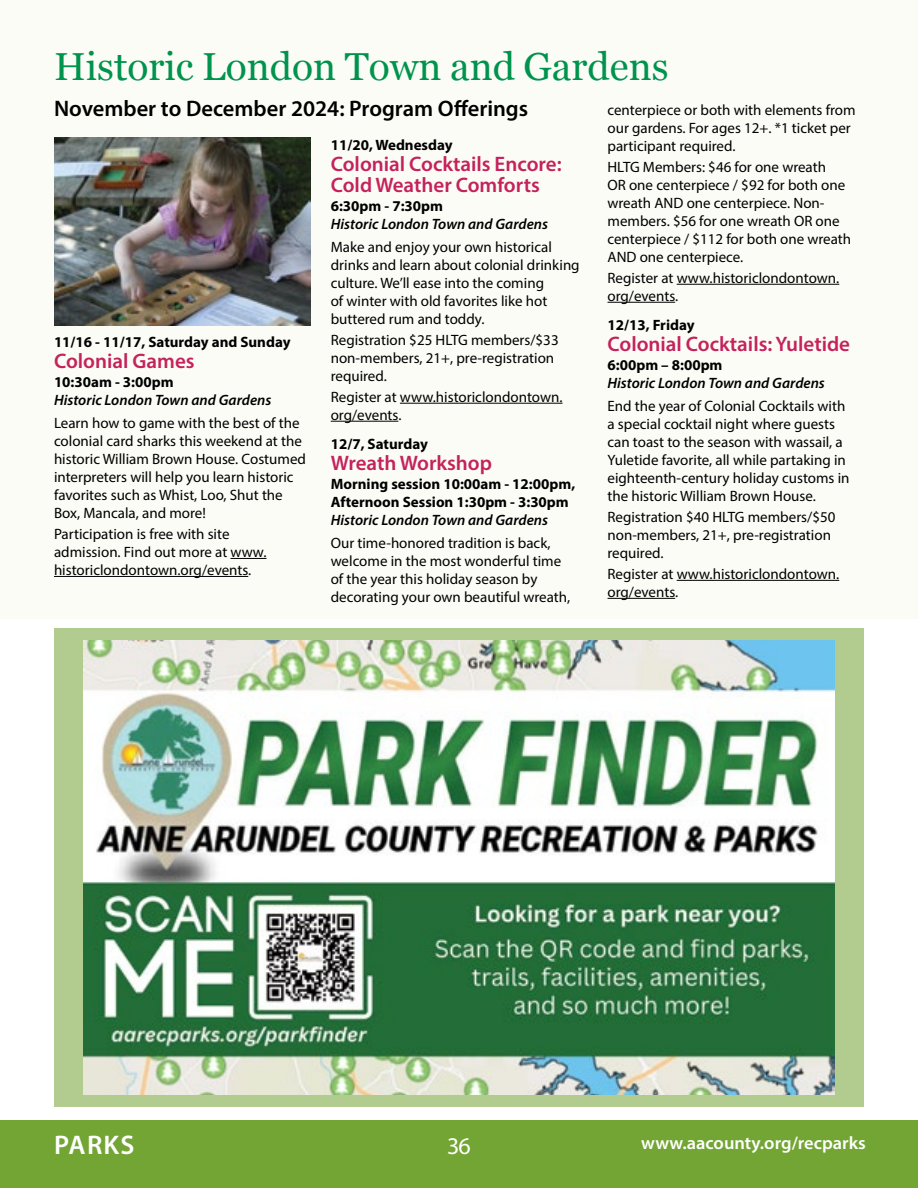
<style>
.page{position:relative;width:918px;height:1188px;background:#fff}
.page>*{position:absolute;margin:0;border:0;box-sizing:border-box;transform-origin:0 0}
.t1{font:39px "Georgia";color:#00934d}
.a_Body_Text_10_pt{font:600 27px "Myriad Pro";letter-spacing:.045em;color:#fff}
.a_Body_Text_10_pt-2{font:24px "Myriad Pro";color:#fff}
.t2{font:600 22.5px "Myriad Pro";color:#000}
.a_Park_Event{font:600 21px/21px "Myriad Pro";color:#c5225c}
.x_Footer_url{font:600 18px "Myriad Pro";color:#fff}
.a_Parks_text{font:15px/18px "Myriad Pro";color:#000}
.a_Park_Location{font:italic 600 15px "Myriad Pro";color:#000}
.a_Park_time{font:700 15px/18px "Myriad Pro";color:#000}
.a_Parks_date{font:700 15px "Myriad Pro";color:#000}
</style>
<div class="page">
<div style="left:0;top:0;width:918px;height:619px;background:#fbfcf6"></div>
<div style="left:54px;top:628px;width:810px;height:479px;background:#b2cb8e"></div>
<hr style="left:230px;top:558px;width:36px;height:1px;background:#000">
<hr style="left:54px;top:576px;width:194px;height:1px;background:#000">
<hr style="left:400px;top:403px;width:163px;height:1px;background:#000">
<hr style="left:331px;top:421px;width:67px;height:1px;background:#000">
<hr style="left:677px;top:284px;width:162px;height:1px;background:#000">
<hr style="left:608px;top:302px;width:67px;height:1px;background:#000">
<hr style="left:677px;top:580px;width:162px;height:1px;background:#000">
<hr style="left:608px;top:598px;width:67px;height:1px;background:#000">
<img style="left:54px;top:138px;width:256px;height:187px">
<img style="left:83px;top:641px;width:752px;height:454px">
<div style="left:0;top:1120px;width:918px;height:68px;background:#73a534"></div>
<p class="t1" style="left:54px;top:39px;width:616px">Historic London Town and Gardens</p>
<p class="t2" style="left:54px;top:95px;width:476px">November to December 2024: Program Offerings</p>
<p class="a_Parks_text" style="left:608px;top:100px;width:250px">centerpiece or both with elements from our gardens. For ages 12+. *1 ticket per participant required.</p>
<p class="a_Parks_text" style="left:608px;top:157px;width:245px">HLTG Members: $46 for one wreath<br>OR one centerpiece / $92 for both one wreath AND one centerpiece. Non&shy;members. $56 for one wreath OR one centerpiece / $112 for both one wreath<br>AND one centerpiece.</p>
<p class="a_Parks_text" style="left:608px;top:268px;width:233px">Register at www.historiclondontown. org/events.</p>
<p class="a_Parks_date" style="left:608px;top:315px;width:89px">12/13, Friday</p>
<p class="a_Park_Event" style="left:608px;top:333px;width:244px">Colonial Cocktails: Yuletide</p>
<p class="a_Park_time" style="left:608px;top:356px;width:117px">6:00pm – 8:00pm</p>
<p class="a_Park_Location" style="left:608px;top:374px;width:219px">Historic London Town and Gardens</p>
<p class="a_Parks_text" style="left:608px;top:397px;width:244px">End the year of Colonial Cocktails with a special cocktail night where guests can toast to the season with wassail, a Yuletide favorite, all while partaking in eighteenth-century holiday customs in the historic William Brown House.</p>
<p class="a_Parks_text" style="left:608px;top:508px;width:229px">Registration $40 HLTG members/$50 non-members, 21+, pre-registration required.</p>
<p class="a_Parks_text" style="left:608px;top:565px;width:233px">Register at www.historiclondontown. org/events.</p>
<p class="a_Parks_date" style="left:331px;top:135px;width:123px">11/20, Wednesday</p>
<p class="a_Park_Event" style="left:331px;top:153px;width:232px">Colonial Cocktails Encore:<br>Cold Weather Comforts</p>
<p class="a_Park_time" style="left:331px;top:197px;width:114px">6:30pm - 7:30pm</p>
<p class="a_Park_Location" style="left:331px;top:215px;width:219px">Historic London Town and Gardens</p>
<p class="a_Parks_text" style="left:331px;top:237px;width:250px">Make and enjoy your own historical drinks and learn about colonial drinking culture. We’ll ease into the coming<br>of winter with old favorites like hot buttered rum and toddy.</p>
<p class="a_Parks_text" style="left:331px;top:330px;width:229px">Registration $25 HLTG members/$33 non-members, 21+, pre-registration required.</p>
<p class="a_Parks_text" style="left:331px;top:387px;width:233px">Register at www.historiclondontown. org/events.</p>
<p class="a_Parks_date" style="left:331px;top:434px;width:99px">12/7, Saturday</p>
<p class="a_Park_Event" style="left:331px;top:452px;width:163px">Wreath Workshop</p>
<p class="a_Park_time" style="left:331px;top:475px;width:246px">Morning session 10:00am - 12:00pm,<br>Afternoon Session 1:30pm - 3:30pm</p>
<p class="a_Park_Location" style="left:331px;top:511px;width:219px">Historic London Town and Gardens</p>
<p class="a_Parks_text" style="left:331px;top:534px;width:241px">Our time-honored tradition is back, welcome in the most wonderful time of the year this holiday season by decorating your own beautiful wreath,</p>
<p class="a_Parks_date" style="left:54px;top:332px;width:238px">11/16 - 11/17, Saturday and Sunday</p>
<p class="a_Park_Event" style="left:54px;top:350px;width:142px">Colonial Games</p>
<p class="a_Park_time" style="left:54px;top:373px;width:121px">10:30am - 3:00pm</p>
<p class="a_Park_Location" style="left:54px;top:391px;width:219px">Historic London Town and Gardens</p>
<p class="a_Parks_text" style="left:54px;top:414px;width:254px">Learn how to game with the best of the colonial card sharks this weekend at the historic William Brown House. Costumed interpreters will help you learn historic favorites such as Whist, Loo, Shut the Box, Mancala, and more!</p>
<p class="a_Parks_text" style="left:54px;top:525px;width:214px">Participation is free with site admission. Find out more at www. historiclondontown.org/events.</p>
<p class="a_Body_Text_10_pt" style="left:54px;top:1128px;width:82px">PARKS</p>
<p class="a_Body_Text_10_pt-2" style="left:447px;top:1131px;width:25px">36</p>
<p class="x_Footer_url" style="left:641px;top:1132px;width:226px">www.aacounty.org/recparks</p>
</div>
